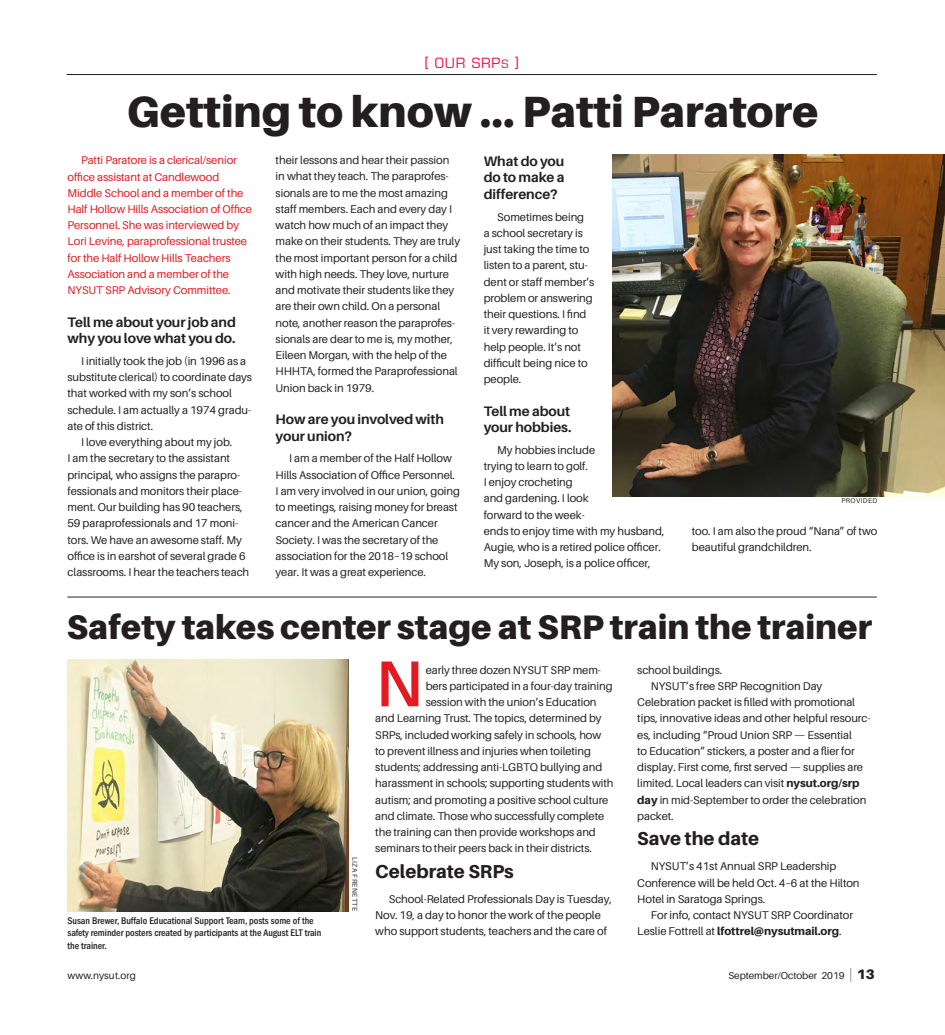
<style>
.page{position:relative;width:945px;height:1035px;background:#fff}
.page>*{position:absolute;margin:0;border:0;box-sizing:border-box;transform-origin:0 0}
.Body_w_Red_Drop_Cap{font:600 64.88px "Aileron";color:#e21a21}
.Hed_30{font:900 43.75px "Aileron";color:#231f20}
.Hed_30-2{font:900 34px "Aileron";color:#231f20}
.SubHead_15{font:800 18.75px "Aileron";color:#231f20}
.Body{font:700 13.75px/16.2px "Aileron";letter-spacing:-.005em;color:#231f20}
.Feature{font:13.75px "Eurostile LT Std";letter-spacing:.06em;color:#ed1845}
.Body-2{font:11.25px/16.2px "Aileron";letter-spacing:-.005em;color:#231f20}
.Body_w_Red_Drop_Cap-2{font:11.25px "Aileron";letter-spacing:-.005em;color:#231f20}
.Body-3{font:11.25px/16.2px "Aileron";letter-spacing:-.005em;color:#e21a21}
.Body-4{font:500 condensed 10px/12.5px "ITC Franklin Gothic Std";letter-spacing:-.005em;color:#231f20}
.t1{font:10px "Aileron";color:#231f20}
.Photo_Credit{font:6.88px "Aileron";letter-spacing:.06em;color:#231f20}
.s1{font-size:11.25px}
.s2{font-weight:800}
.s3{font-weight:100;font-size:13.75px}
.s4{font-weight:900;font-size:13.75px}
</style>
<div class="page">
<img style="left:68px;top:659px;width:281px;height:253px">
<hr style="left:67px;top:74px;width:810px;height:1px;background:#231f20">
<img style="left:613px;top:154px;width:332px;height:342px">
<hr style="left:67px;top:597px;width:810px;height:1px;background:#231f20">
<p class="Feature" style="left:425px;top:55px;width:95px">[ OUR SRP<span class="s1">S</span> ]</p>
<p class="Hed_30" style="left:127px;top:86px;width:693px">Getting to know ... Patti Paratore</p>
<p class="Body-3" style="left:68px;top:152px;width:186px;text-indent:14px">Patti Paratore is a clerical/senior office assistant at Candlewood Middle School and a member of the Half Hollow Hills Association of Office Personnel. She was interviewed by Lori Levine, paraprofessional trustee for the Half Hollow Hills Teachers Association and a member of the NYSUT SRP Advisory Committee.</p>
<p class="Body" style="left:68px;top:314px;width:170px">Tell me about your job and why you love what you do.</p>
<p class="Body-2" style="left:68px;top:353px;width:186px;text-indent:13px">I initially took the job (in 1996 as a substitute clerical) to coordinate days that worked with my son’s school schedule. I am actually a 1974 gradu&shy;ate of this district.</p>
<p class="Body-2" style="left:68px;top:434px;width:183px;text-indent:13px">I love everything about my job.<br>I am the secretary to the assistant principal, who assigns the parapro&shy;fessionals and monitors their place&shy;ment. Our building has 90 teachers, 59 paraprofessionals and 17 moni&shy;tors. We have an awesome staff. My office is in earshot of several grade 6 classrooms. I hear the teachers teach</p>
<p class="Body-2" style="left:276px;top:152px;width:186px">their lessons and hear their passion in what they teach. The paraprofes&shy;sionals are to me the most amazing staff members. Each and every day I watch how much of an impact they make on their students. They are truly the most important person for a child with high needs. They love, nurture and motivate their students like they are their own child. On a personal note, another reason the paraprofes&shy;sionals are dear to me is, my mother, Eileen Morgan, with the help of the HHHTA, formed the Paraprofessional Union back in 1979.</p>
<p class="Body" style="left:276px;top:411px;width:170px">How are you involved with your union?</p>
<p class="Body-2" style="left:276px;top:450px;width:186px;text-indent:14px">I am a member of the Half Hollow Hills Association of Office Personnel.<br>I am very involved in our union, going to meetings, raising money for breast cancer and the American Cancer Society. I was the secretary of the association for the 2018–19 school year. It was a great experience.</p>
<p class="Body" style="left:484px;top:153px;width:82px;text-align:justify">What do you do to make a difference?</p>
<p class="Body-2" style="left:484px;top:209px;width:112px;text-indent:13px">Sometimes being<br>a school secretary is just taking the time to listen to a parent, stu&shy;dent or staff member’s problem or answering their questions. I find it very rewarding to help people. It’s not difficult being nice to people.</p>
<p class="Body" style="left:484px;top:403px;width:89px">Tell me about your hobbies.</p>
<p class="Body-2" style="left:484px;top:442px;width:182px;text-indent:13px">My hobbies include<br>trying to learn to golf.<br>I enjoy crocheting<br>and gardening. I look<br>forward to the week-<br>ends to enjoy time with my husband,<br>Augie, who is a retired police officer.<br>My son, Joseph, is a police officer,</p>
<p class="Photo_Credit" style="left:841px;top:497px;width:38px">PROVIDED</p>
<p class="Body-2" style="left:692px;top:523px;width:187px">too. I am also the proud “Nana” of two beautiful grandchildren.</p>
<p class="Hed_30-2" style="left:67px;top:607px;width:807px">Safety takes center stage at SRP train the trainer</p>
<p class="Body-4" style="left:68px;top:914px;width:255px">Susan Brewer, Buffalo Educational Support Team, posts some of the safety reminder posters created by participants at the August ELT train the trainer.</p>
<p class="Photo_Credit" style="left:359px;top:857px;width:56px;rotate:90deg">LIZA FRENETTE</p>
<p class="Body_w_Red_Drop_Cap" style="left:375px;top:648px;width:49px">N</p>
<p class="Body_w_Red_Drop_Cap-2" style="left:426px;top:664px;width:177px">early three dozen NYSUT SRP mem-</p>
<p class="Body_w_Red_Drop_Cap-2" style="left:426px;top:680px;width:189px">bers participated in a four-day training</p>
<p class="Body_w_Red_Drop_Cap-2" style="left:426px;top:696px;width:172px">session with the union’s Education</p>
<p class="Body_w_Red_Drop_Cap-2" style="left:375px;top:712px;width:228px">and Learning Trust. The topics, determined by</p>
<p class="Body_w_Red_Drop_Cap-2" style="left:375px;top:729px;width:228px">SRPs, included working safely in schools, how</p>
<p class="Body_w_Red_Drop_Cap-2" style="left:375px;top:745px;width:217px">to prevent illness and injuries when toileting</p>
<p class="Body_w_Red_Drop_Cap-2" style="left:375px;top:761px;width:228px">students; addressing anti-LGBTQ bullying and</p>
<p class="Body_w_Red_Drop_Cap-2" style="left:375px;top:777px;width:240px">harassment in schools; supporting students with</p>
<p class="Body_w_Red_Drop_Cap-2" style="left:375px;top:794px;width:235px">autism; and promoting a positive school culture</p>
<p class="Body_w_Red_Drop_Cap-2" style="left:375px;top:810px;width:230px">and climate. Those who successfully complete</p>
<p class="Body_w_Red_Drop_Cap-2" style="left:375px;top:826px;width:222px">the training can then provide workshops and</p>
<p class="Body_w_Red_Drop_Cap-2" style="left:375px;top:842px;width:218px">seminars to their peers back in their districts.</p>
<p class="SubHead_15" style="left:375px;top:860px;width:140px">Celebrate SRPs</p>
<p class="Body-2" style="left:375px;top:891px;width:238px;text-indent:13px">School-Related Professionals Day is Tuesday,<br>Nov. 19, a day to honor the work of the people who support students, teachers and the care of</p>
<p class="Body-2" style="left:637px;top:662px;width:87px">school buildings.</p>
<p class="Body-2" style="left:637px;top:678px;width:235px;text-indent:14px">NYSUT’s free SRP Recognition Day Celebration packet is filled with promotional tips, innovative ideas and other helpful resourc&shy;es, including “Proud Union SRP — Essential<br>to Education” stickers, a poster and a flier for display. First come, first served — supplies are limited. Local leaders can visit <span class="s2">nysut.org/srp day</span> in mid-September to order the celebration packet.</p>
<p class="SubHead_15" style="left:637px;top:828px;width:123px">Save the date</p>
<p class="Body-2" style="left:637px;top:858px;width:224px;text-indent:13px">NYSUT’s 41st Annual SRP Leadership<br>Conference will be held Oct. 4–6 at the Hilton<br>Hotel in Saratoga Springs.</p>
<p class="Body-2" style="left:637px;top:907px;width:217px;text-indent:13px">For info, contact NYSUT SRP Coordinator<br>Leslie Fottrell at <span class="s2">lfottrel@nysutmail.org</span>.</p>
<p class="t1" style="left:68px;top:970px;width:70px">www.nysut.org</p>
<p class="t1" style="left:728px;top:970px;width:148px">September/October 2019 <span class="s3">|</span> <span class="s4">13</span></p>
</div>
